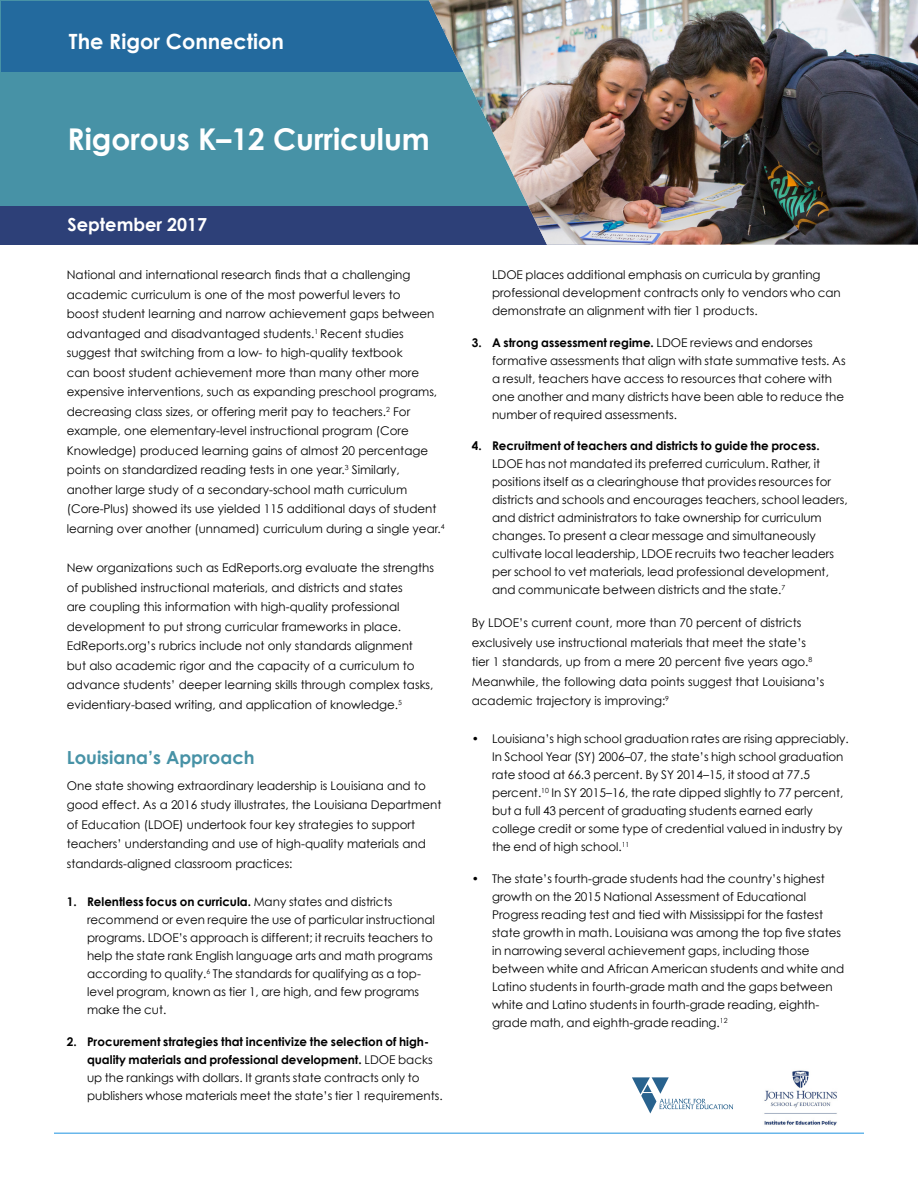
<style>
.page{position:relative;width:918px;height:1188px;background:#fff}
.page>*{position:absolute;margin:0;border:0;box-sizing:border-box;transform-origin:0 0}
.t1{font:700 30px "Century Gothic";color:#fff}
.t2{font:700 21px "Century Gothic";color:#fff}
.t3{font:700 18px "Century Gothic";color:#4792a6}
.t4{font:700 18px "Century Gothic";color:#fff}
.t5{font:12px/18px "Century Gothic";color:#000}
.t6{font:700 12px "Century Gothic";color:#000}
.s1{font-weight:700}
</style>
<div class="page">
<hr style="left:54px;top:1132px;width:810px;height:2px;background:#69b7eb">
<div style="left:0;top:0;width:649px;height:240px;background:#4792a6"></div>
<div style="left:0;top:206px;width:649px;height:39px;background:#2d4078"></div>
<div style="left:1px;top:1px;width:462px;height:70px;background:#236a9e"></div>
<img style="left:429px;top:0;width:489px;height:245px">
<svg style="left:632px;top:1077px;width:101px;height:37px"></svg>
<img style="left:764px;top:1070px;width:73px;height:56px">
<h2 class="t2" style="left:69px;top:28px;width:216px">The Rigor Connection</h2>
<h1 class="t1" style="left:68px;top:120px;width:364px">Rigorous K–12 Curriculum</h1>
<h3 class="t4" style="left:68px;top:214px;width:141px">September 2017</h3>
<p class="t5" style="left:67px;top:265px;width:379px;line-height:19.5px">National and international research finds that a challenging academic curriculum is one of the most powerful levers to<br>boost student learning and narrow achievement gaps between advantaged and disadvantaged students.<sup>1</sup> Recent studies suggest that switching from a low- to high-quality textbook<br>can boost student achievement more than many other more expensive interventions, such as expanding preschool programs, decreasing class sizes, or offering merit pay to teachers.<sup>2</sup> For example, one elementary-level instructional program (Core Knowledge) produced learning gains of almost 20 percentage points on standardized reading tests in one year.<sup>3</sup> Similarly, another large study of a secondary-school math curriculum (Core-Plus) showed its use yielded 115 additional days of student learning over another (unnamed) curriculum during a single year.<sup>4</sup></p>
<p class="t5" style="left:67px;top:558px;width:369px;line-height:19.5px">New organizations such as EdReports.org evaluate the strengths of published instructional materials, and districts and states<br>are coupling this information with high-quality professional development to put strong curricular frameworks in place.<br>EdReports.org’s rubrics include not only standards alignment but also academic rigor and the capacity of a curriculum to advance students’ deeper learning skills through complex tasks, evidentiary-based writing, and application of knowledge.<sup>5</sup></p>
<h3 class="t3" style="left:67px;top:746px;width:189px">Louisiana’s Approach</h3>
<p class="t5" style="left:67px;top:775px;width:376px;line-height:19.5px">One state showing extraordinary leadership is Louisiana and to good effect. As a 2016 study illustrates, the Louisiana Department of Education (LDOE) undertook four key strategies to support teachers’ understanding and use of high-quality materials and standards-aligned classroom practices:</p>
<p class="t5" style="left:87px;top:892px;width:349px;text-indent:-20px"><span class="s1">1. Relentless focus on curricula.</span> Many states and districts recommend or even require the use of particular instructional programs. LDOE’s approach is different; it recruits teachers to help the state rank English language arts and math programs according to quality.<sup>6</sup> The standards for qualifying as a top&shy;level program, known as tier 1, are high, and few programs make the cut.</p>
<p class="t5" style="left:87px;top:1032px;width:357px;text-indent:-20px"><span class="s1">2. Procurement strategies that incentivize the selection of high&shy;quality materials and professional development.</span> LDOE backs up the rankings with dollars. It grants state contracts only to publishers whose materials meet the state’s tier 1 requirements.</p>
<p class="t5" style="left:492px;top:265px;width:350px">LDOE places additional emphasis on curricula by granting professional development contracts only to vendors who can demonstrate an alignment with tier 1 products.</p>
<p class="t5" style="left:492px;top:333px;width:355px;text-indent:-20px"><span class="s1">3. A strong assessment regime.</span> LDOE reviews and endorses formative assessments that align with state summative tests. As a result, teachers have access to resources that cohere with one another and many districts have been able to reduce the number of required assessments.</p>
<p class="t6" style="left:472px;top:438px;width:350px">4. Recruitment of teachers and districts to guide the process.</p>
<p class="t5" style="left:492px;top:454px;width:357px">LDOE has not mandated its preferred curriculum. Rather, it positions itself as a clearinghouse that provides resources for districts and schools and encourages teachers, school leaders, and district administrators to take ownership for curriculum changes. To present a clear message and simultaneously cultivate local leadership, LDOE recruits two teacher leaders per school to vet materials, lead professional development, and communicate between districts and the state.<sup>7</sup></p>
<p class="t5" style="left:472px;top:613px;width:354px;line-height:19.5px">By LDOE’s current count, more than 70 percent of districts exclusively use instructional materials that meet the state’s tier 1 standards, up from a mere 20 percent five years ago.<sup>8<br></sup>Meanwhile, the following data points suggest that Louisiana’s academic trajectory is improving:<sup>9</sup></p>
<p class="t5" style="left:492px;top:730px;width:358px;text-indent:-20px">• Louisiana’s high school graduation rates are rising appreciably.<br>In School Year (SY) 2006–07, the state’s high school graduation rate stood at 66.3 percent. By SY 2014–15, it stood at 77.5 percent.<sup>10</sup> In SY 2015–16, the rate dipped slightly to 77 percent, but a full 43 percent of graduating students earned early college credit or some type of credential valued in industry by the end of high school.<sup>11</sup></p>
<p class="t5" style="left:492px;top:869px;width:354px;text-indent:-20px">• The state’s fourth-grade students had the country’s highest growth on the 2015 National Assessment of Educational Progress reading test and tied with Mississippi for the fastest state growth in math. Louisiana was among the top five states in narrowing several achievement gaps, including those between white and African American students and white and Latino students in fourth-grade math and the gaps between white and Latino students in fourth-grade reading, eighth&shy;grade math, and eighth-grade reading.<sup>12</sup></p>
</div>
